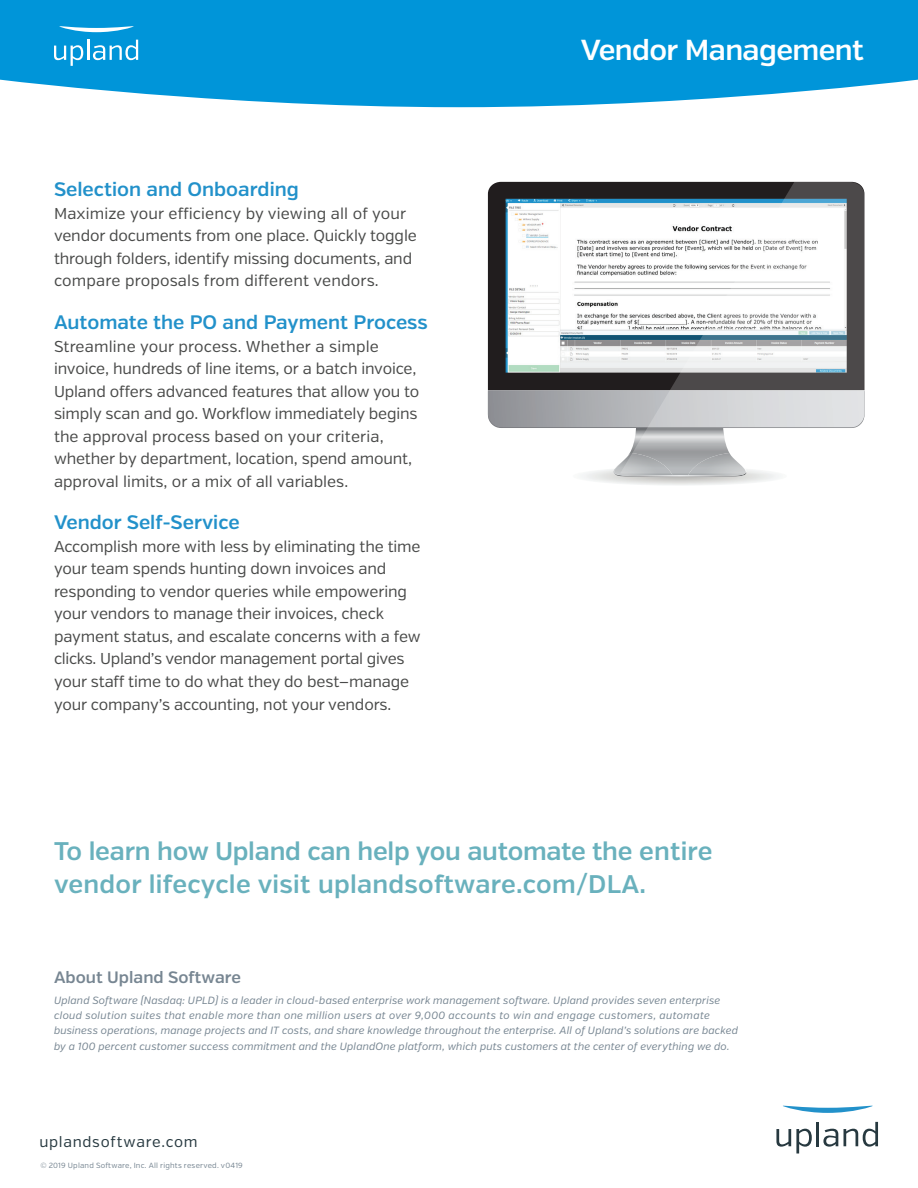
<style>
.page{position:relative;width:918px;height:1188px;background:#fff}
.page>*{position:absolute;margin:0;border:0;box-sizing:border-box;transform-origin:0 0}
.t1{font:600 28.95px "Verb";letter-spacing:-.02em;color:#fff}
.t2{font:600 25.5px/33px "Verb";letter-spacing:-.005em;color:#69b1bd}
.t3{font:600 19.5px "Verb";color:#2291ca}
.t4{font:600 16.5px "Verb";color:#778692}
.t5{font:15.75px/22.5px "Verb";letter-spacing:-.01em;color:#494a49}
.t6{font:15px "Verb";letter-spacing:.045em;color:#273940}
.t7{font:italic 10.5px/15px "Verb";letter-spacing:.01em;color:#778692}
.t8{font:7.5px "Verb";letter-spacing:.025em;color:#778692}
</style>
<div class="page">
<svg style="left:0;top:0;width:918px;height:107px;background:#169edc"></svg>
<svg style="left:59px;top:26px;width:75px;height:6px"></svg>
<svg style="left:54px;top:45px;width:29px;height:21px"></svg>
<hr style="left:87px;top:40px;width:2px;height:20px;background:#fff">
<svg style="left:93px;top:40px;width:45px;height:20px"></svg>
<svg style="left:783px;top:1105px;width:90px;height:8px"></svg>
<svg style="left:776px;top:1129px;width:36px;height:24px"></svg>
<hr style="left:816px;top:1122px;width:3px;height:24px;background:#273940">
<svg style="left:823px;top:1129px;width:15px;height:18px"></svg>
<svg style="left:844px;top:1122px;width:34px;height:25px"></svg>
<svg style="left:488px;top:182px;width:132px;height:208px"></svg>
<svg style="left:488px;top:390px;width:291px;height:95px"></svg>
<img style="left:620px;top:182px;width:244px;height:292px">
<p class="t3" style="left:54px;top:178px;width:246px">Selection and Onboarding</p>
<p class="t5" style="left:54px;top:202px;width:364px">Maximize your efficiency by viewing all of your vendor documents from one place. Quickly toggle through folders, identify missing documents, and compare proposals from different vendors.</p>
<p class="t3" style="left:54px;top:311px;width:375px">Automate the PO and Payment Process</p>
<p class="t5" style="left:54px;top:335px;width:367px">Streamline your process. Whether a simple invoice, hundreds of line items, or a batch invoice, Upland offers advanced features that allow you to simply scan and go. Workflow immediately begins the approval process based on your criteria, whether by department, location, spend amount, approval limits, or a mix of all variables.</p>
<p class="t3" style="left:54px;top:511px;width:187px">Vendor Self-Service</p>
<p class="t5" style="left:54px;top:535px;width:368px">Accomplish more with less by eliminating the time your team spends hunting down invoices and responding to vendor queries while empowering your vendors to manage their invoices, check payment status, and escalate concerns with a few clicks. Upland’s vendor management portal gives your staff time to do what they do best—manage your company’s accounting, not your vendors.</p>
<h1 class="t1" style="left:581px;top:32px;width:285px">Vendor Management</h1>
<h2 class="t2" style="left:54px;top:835px;width:660px">To learn how Upland can help you automate the entire vendor lifecycle visit uplandsoftware.com/DLA.</h2>
<p class="t4" style="left:54px;top:967px;width:188px">About Upland Software</p>
<p class="t7" style="left:54px;top:993px;width:686px">Upland Software (Nasdaq: UPLD) is a leader in cloud-based enterprise work management software. Upland provides seven enterprise cloud solution suites that enable more than one million users at over 9,000 accounts to win and engage customers, automate business operations, manage projects and IT costs, and share knowledge throughout the enterprise. All of Upland’s solutions are backed by a 100 percent customer success commitment and the UplandOne platform, which puts customers at the center of everything we do.</p>
<p class="t6" style="left:39px;top:1133px;width:160px">uplandsoftware.com</p>
<p class="t8" style="left:40px;top:1160px;width:204px">© 2019 Upland Software, Inc. All rights reserved. v0419</p>
</div>
